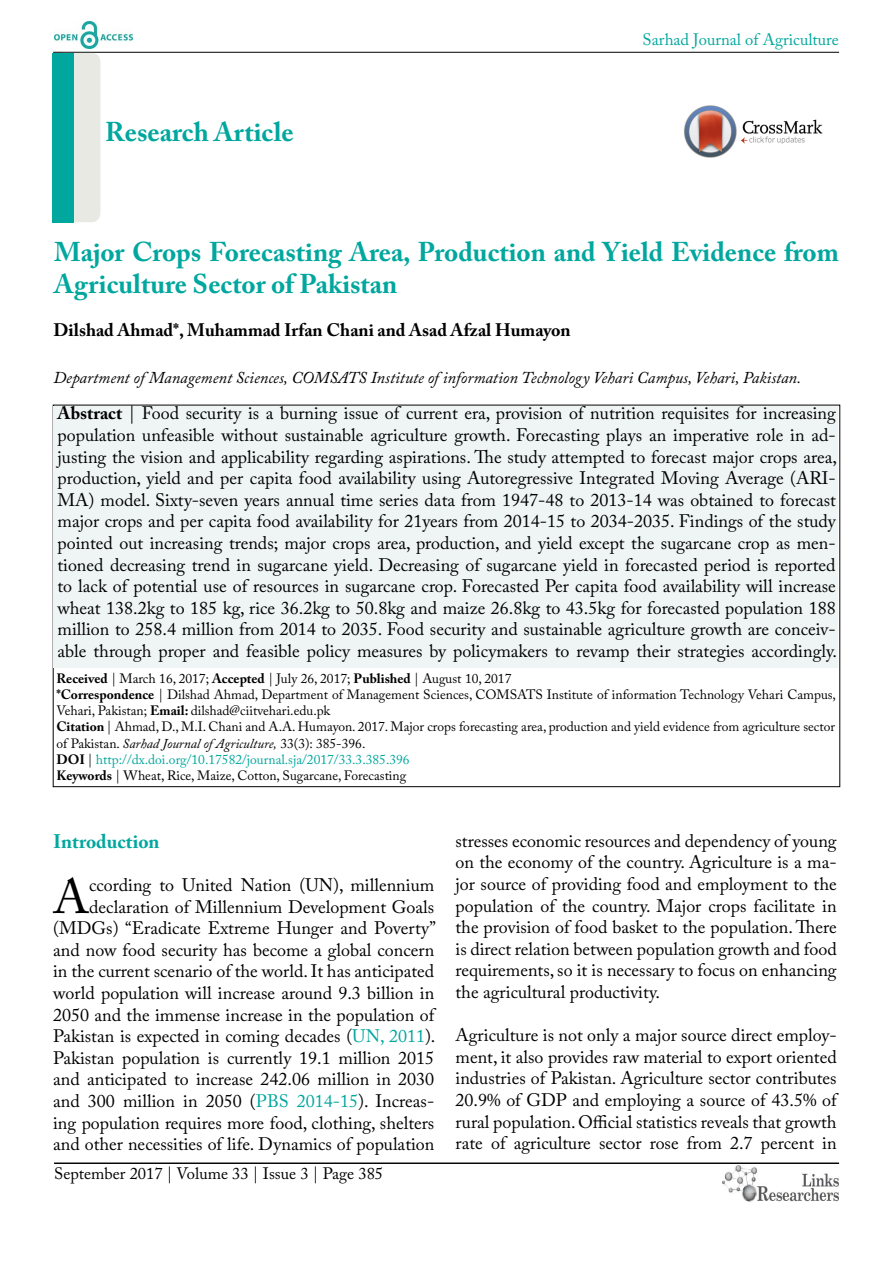
<style>
.page{position:relative;width:893px;height:1263px;background:#fff}
.page>*{position:absolute;margin:0;border:0;box-sizing:border-box;transform-origin:0 0}
.t1{font:48.45px "Adobe Caslon Pro";color:#000}
.t2{font:700 27px/32.4px "Adobe Caslon Pro";color:#00a79e}
.t3{font:700 19.5px "Adobe Caslon Pro";color:#00a79e}
.t4{font:18px/21.6px "Adobe Caslon Pro";color:#000;text-align:justify}
.t5{font:700 18px "Adobe Caslon Pro";color:#000}
.t6{font:italic 16.5px "Adobe Caslon Pro";color:#000}
.t7{font:16.5px "Adobe Caslon Pro";color:#000}
.t8{font:16.5px "Adobe Caslon Pro";color:#00a79e}
.t9{font:13.5px/16.2px "Adobe Caslon Pro";color:#000}
.s1{font-weight:700}
.s2{font-style:italic}
.s3{color:#00a79e}
</style>
<div class="page">
<hr style="left:53px;top:52px;width:786px;height:1px;background:#000">
<img style="left:722px;top:1166px;width:117px;height:36px">
<img style="left:54px;top:22px;width:78px;height:27px">
<div style="left:54px;top:53px;width:46px;height:169px;background:#e9e9e4;border-radius:9px"></div>
<hr style="left:54px;top:1163px;width:785px;height:1px;background:#000">
<div style="left:53px;top:53px;width:21px;height:169px;background:#00a79e"></div>
<div style="left:54px;top:406px;width:784px;height:262px;background:#eef5f4"></div>
<img style="left:684px;top:105px;width:139px;height:53px">
<h2 class="t2" style="left:105px;top:116px;width:190px">Research Article</h2>
<p class="t8" style="left:643px;top:30px;width:198px">Sarhad Journal of Agriculture</p>
<h2 class="t2" style="left:54px;top:235px;width:786px">Major Crops Forecasting Area, Production and Yield Evidence from<br>Agriculture Sector of Pakistan</h2>
<p class="t5" style="left:53px;top:320px;width:519px">Dilshad Ahmad*, Muhammad Irfan Chani and Asad Afzal Humayon</p>
<p class="t6" style="left:53px;top:368px;width:749px">Department of Management Sciences, COMSATS Institute of information Technology Vehari Campus, Vehari, Pakistan.</p>
<p class="t4" style="left:58px;top:402px;width:781px"><span class="s1">Abstract</span> | Food security is a burning issue of current era, provision of nutrition requisites for increasing population unfeasible without sustainable agriculture growth. Forecasting plays an imperative role in ad&shy;justing the vision and applicability regarding aspirations. The study attempted to forecast major crops area, production, yield and per capita food availability using Autoregressive Integrated Moving Average (ARI-MA) model. Sixty-seven years annual time series data from 1947-48 to 2013-14 was obtained to forecast major crops and per capita food availability for 21years from 2014-15 to 2034-2035. Findings of the study pointed out increasing trends; major crops area, production, and yield except the sugarcane crop as men&shy;tioned decreasing trend in sugarcane yield. Decreasing of sugarcane yield in forecasted period is reported to lack of potential use of resources in sugarcane crop. Forecasted Per capita food availability will increase wheat 138.2kg to 185 kg, rice 36.2kg to 50.8kg and maize 26.8kg to 43.5kg for forecasted population 188 million to 258.4 million from 2014 to 2035. Food security and sustainable agriculture growth are conceiv&shy;able through proper and feasible policy measures by policymakers to revamp their strategies accordingly.</p>
<p class="t9" style="left:56px;top:670px;width:781px"><span class="s1">Received</span> | March 16, 2017; <span class="s1">Accepted</span> | July 26, 2017; <span class="s1">Published</span> | August 10, 2017<br><span class="s1">*Correspondence</span> | Dilshad Ahmad, Department of Management Sciences, COMSATS Institute of information Technology Vehari Campus, Vehari, Pakistan; <span class="s1">Email:</span> dilshad@ciitvehari.edu.pk<br><span class="s1">Citation</span> | Ahmad, D., M.I. Chani and A.A. Humayon. 2017. Major crops forecasting area, production and yield evidence from agriculture sector of Pakistan. <span class="s2">Sarhad Journal of Agriculture,</span> 33(3): 385-396.<br><span class="s1">DOI</span> | <span class="s3">http://dx.doi.org/10.17582/journal.sja/2017/33.3.385.396<br></span><span class="s1">Keywords</span> | Wheat, Rice, Maize, Cotton, Sugarcane, Forecasting</p>
<p class="t3" style="left:53px;top:830px;width:108px">Introduction</p>
<h1 class="t1" style="left:53px;top:867px;width:37px">A</h1>
<p class="t4" style="left:53px;top:874px;width:384px;text-align:right">ccording to United Nation (UN), millennium declaration of Millennium Development Goals (MDGs) “Eradicate Extreme Hunger and Poverty” and now food security has become a global concern in the current scenario of the world. It has anticipated world population will increase around 9.3 billion in 2050 and the immense increase in the population of Pakistan is expected in coming decades (<span class="s3">UN, 2011</span>).<br>Pakistan population is currently 19.1 million 2015 and anticipated to increase 242.06 million in 2030 and 300 million in 2050 (<span class="s3">PBS 2014-15</span>). Increas&shy;ing population requires more food, clothing, shelters and other necessities of life. Dynamics of population</p>
<p class="t7" style="left:54px;top:1164px;width:331px">September 2017 | Volume 33 | Issue 3 | Page 385</p>
<p class="t4" style="left:456px;top:830px;width:383px">stresses economic resources and dependency of young on the economy of the country. Agriculture is a ma&shy;jor source of providing food and employment to the population of the country. Major crops facilitate in the provision of food basket to the population. There is direct relation between population growth and food requirements, so it is necessary to focus on enhancing the agricultural productivity.</p>
<p class="t4" style="left:456px;top:1024px;width:383px">Agriculture is not only a major source direct employ&shy;ment, it also provides raw material to export oriented industries of Pakistan. Agriculture sector contributes 20.9% of GDP and employing a source of 43.5% of rural population. Official statistics reveals that growth rate of agriculture sector rose from 2.7 percent in</p>
</div>
